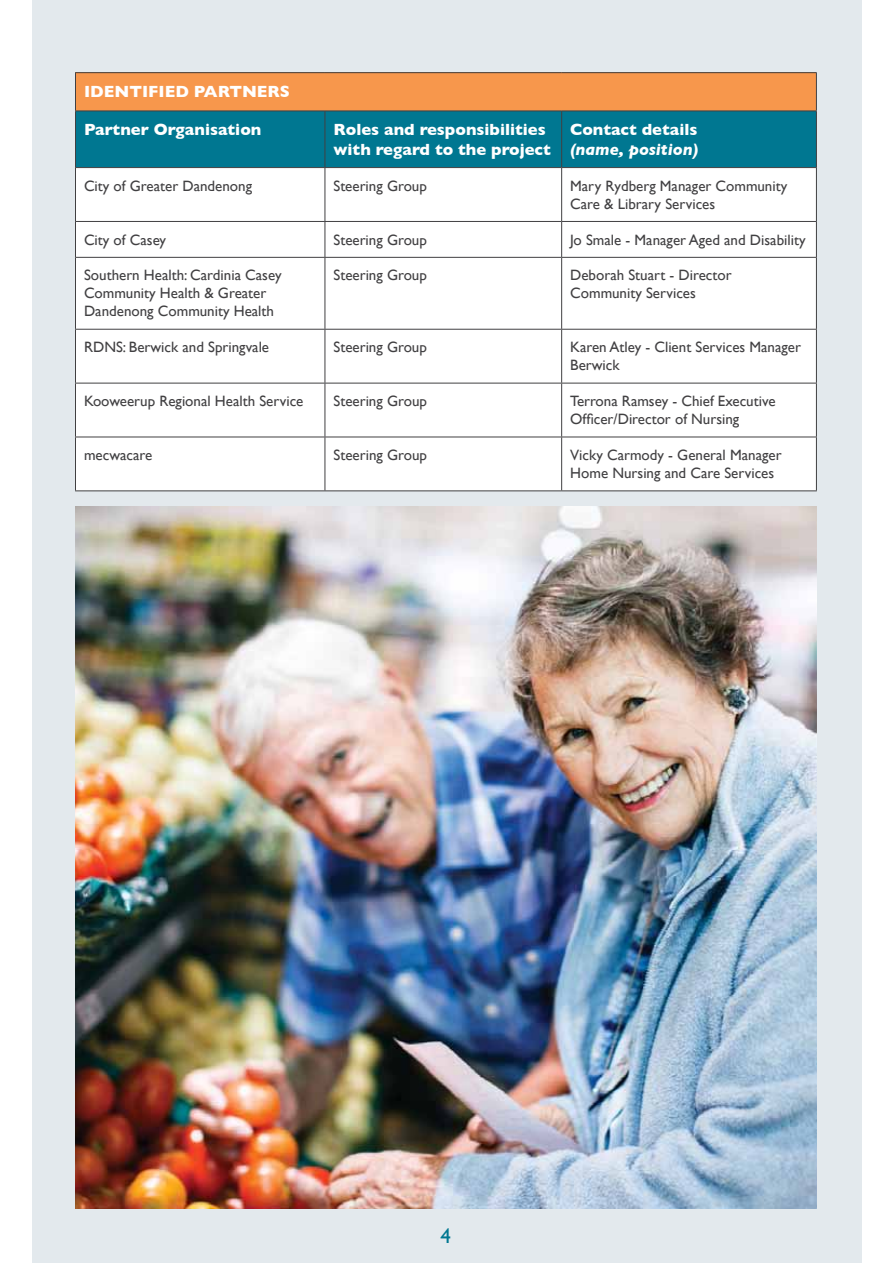
<style>
.page{position:relative;width:893px;height:1263px;background:#fff}
.page>*{position:absolute;margin:0;border:0;box-sizing:border-box;transform-origin:0 0}
.t1{font:21px "Gill Sans";color:#007791}
.t2{font:700 16.5px/19.8px "Gill Sans";color:#fff}
.t3{font:italic 700 16.5px "Gill Sans";color:#fff}
.t4{font:15px/18px "Gill Sans";color:#414042}
</style>
<div class="page">
<div style="left:32px;top:0;width:829px;height:1263px;background:#e3e9ed"></div>
<div style="left:75px;top:73px;width:741px;height:38px;background:#f7974c"></div>
<div style="left:76px;top:112px;width:740px;height:55px;background:#007791"></div>
<div style="left:76px;top:168px;width:740px;height:322px;background:#fff"></div>
<hr style="left:75px;top:72px;width:250px;height:1px;background:#414042">
<hr style="left:75px;top:73px;width:1px;height:38px;background:#414042">
<hr style="left:325px;top:72px;width:237px;height:1px;background:#414042">
<hr style="left:562px;top:72px;width:255px;height:1px;background:#414042">
<hr style="left:816px;top:73px;width:1px;height:38px;background:#414042">
<hr style="left:75px;top:111px;width:250px;height:1px;background:#414042">
<hr style="left:75px;top:111px;width:1px;height:56px;background:#414042">
<hr style="left:325px;top:111px;width:237px;height:1px;background:#414042">
<hr style="left:325px;top:111px;width:1px;height:56px;background:#414042">
<hr style="left:562px;top:111px;width:255px;height:1px;background:#414042">
<hr style="left:561px;top:111px;width:1px;height:56px;background:#414042">
<hr style="left:816px;top:111px;width:1px;height:56px;background:#414042">
<hr style="left:75px;top:167px;width:250px;height:1px;background:#414042">
<hr style="left:75px;top:168px;width:1px;height:53px;background:#414042">
<hr style="left:325px;top:167px;width:237px;height:1px;background:#414042">
<hr style="left:325px;top:168px;width:1px;height:53px;background:#414042">
<hr style="left:562px;top:167px;width:255px;height:1px;background:#414042">
<hr style="left:561px;top:168px;width:1px;height:53px;background:#414042">
<hr style="left:816px;top:168px;width:1px;height:53px;background:#414042">
<hr style="left:75px;top:221px;width:250px;height:1px;background:#414042">
<hr style="left:75px;top:222px;width:1px;height:35px;background:#414042">
<hr style="left:325px;top:221px;width:237px;height:1px;background:#414042">
<hr style="left:325px;top:222px;width:1px;height:35px;background:#414042">
<hr style="left:562px;top:221px;width:255px;height:1px;background:#414042">
<hr style="left:561px;top:222px;width:1px;height:35px;background:#414042">
<hr style="left:816px;top:222px;width:1px;height:35px;background:#414042">
<hr style="left:75px;top:257px;width:250px;height:1px;background:#414042">
<hr style="left:75px;top:258px;width:1px;height:71px;background:#414042">
<hr style="left:325px;top:257px;width:237px;height:1px;background:#414042">
<hr style="left:325px;top:258px;width:1px;height:71px;background:#414042">
<hr style="left:562px;top:257px;width:255px;height:1px;background:#414042">
<hr style="left:561px;top:258px;width:1px;height:71px;background:#414042">
<hr style="left:816px;top:258px;width:1px;height:71px;background:#414042">
<hr style="left:75px;top:329px;width:250px;height:1px;background:#414042">
<hr style="left:75px;top:330px;width:1px;height:53px;background:#414042">
<hr style="left:325px;top:329px;width:237px;height:1px;background:#414042">
<hr style="left:325px;top:330px;width:1px;height:53px;background:#414042">
<hr style="left:562px;top:329px;width:255px;height:1px;background:#414042">
<hr style="left:561px;top:330px;width:1px;height:53px;background:#414042">
<hr style="left:816px;top:330px;width:1px;height:53px;background:#414042">
<hr style="left:75px;top:383px;width:250px;height:1px;background:#414042">
<hr style="left:75px;top:383px;width:1px;height:54px;background:#414042">
<hr style="left:325px;top:383px;width:237px;height:1px;background:#414042">
<hr style="left:325px;top:383px;width:1px;height:54px;background:#414042">
<hr style="left:562px;top:383px;width:255px;height:1px;background:#414042">
<hr style="left:561px;top:383px;width:1px;height:54px;background:#414042">
<hr style="left:816px;top:383px;width:1px;height:54px;background:#414042">
<hr style="left:75px;top:437px;width:250px;height:1px;background:#414042">
<hr style="left:75px;top:437px;width:1px;height:53px;background:#414042">
<hr style="left:325px;top:437px;width:237px;height:1px;background:#414042">
<hr style="left:325px;top:437px;width:1px;height:53px;background:#414042">
<hr style="left:562px;top:437px;width:255px;height:1px;background:#414042">
<hr style="left:561px;top:437px;width:1px;height:53px;background:#414042">
<hr style="left:816px;top:437px;width:1px;height:53px;background:#414042">
<hr style="left:75px;top:490px;width:250px;height:1px;background:#414042">
<hr style="left:325px;top:490px;width:237px;height:1px;background:#414042">
<hr style="left:562px;top:490px;width:255px;height:1px;background:#414042">
<img style="left:75px;top:506px;width:741px;height:703px">
<p class="t2" style="left:84px;top:82px;width:208px">IDENTIFIED PARTNERS</p>
<p class="t2" style="left:84px;top:119px;width:179px">Partner Organisation</p>
<p class="t2" style="left:333px;top:119px;width:219px">Roles and responsibilities with regard to the project</p>
<p class="t2" style="left:570px;top:119px;width:129px">Contact details</p>
<p class="t3" style="left:570px;top:140px;width:129px">(name, position)</p>
<p class="t4" style="left:84px;top:176px;width:170px">City of Greater Dandenong</p>
<p class="t4" style="left:333px;top:176px;width:95px">Steering Group</p>
<p class="t4" style="left:570px;top:176px;width:219px">Mary Rydberg Manager Community<br>Care &amp; Library Services</p>
<p class="t4" style="left:84px;top:230px;width:84px">City of Casey</p>
<p class="t4" style="left:333px;top:230px;width:95px">Steering Group</p>
<p class="t4" style="left:570px;top:230px;width:237px">Jo Smale - Manager Aged and Disability</p>
<p class="t4" style="left:84px;top:266px;width:199px">Southern Health: Cardinia Casey<br>Community Health &amp; Greater<br>Dandenong Community Health</p>
<p class="t4" style="left:333px;top:266px;width:95px">Steering Group</p>
<p class="t4" style="left:570px;top:266px;width:163px">Deborah Stuart - Director<br>Community Services</p>
<p class="t4" style="left:84px;top:338px;width:187px">RDNS: Berwick and Springvale</p>
<p class="t4" style="left:333px;top:338px;width:95px">Steering Group</p>
<p class="t4" style="left:570px;top:338px;width:232px">Karen Atley - Client Services Manager<br>Berwick</p>
<p class="t4" style="left:84px;top:392px;width:221px">Kooweerup Regional Health Service</p>
<p class="t4" style="left:333px;top:392px;width:95px">Steering Group</p>
<p class="t4" style="left:570px;top:392px;width:207px">Terrona Ramsey - Chief Executive<br>Officer/Director of Nursing</p>
<p class="t4" style="left:84px;top:446px;width:70px">mecwacare</p>
<p class="t4" style="left:334px;top:446px;width:95px">Steering Group</p>
<p class="t4" style="left:570px;top:446px;width:213px">Vicky Carmody - General Manager<br>Home Nursing and Care Services</p>
<h1 class="t1" style="left:440px;top:1224px;width:12px">4</h1>
</div>
